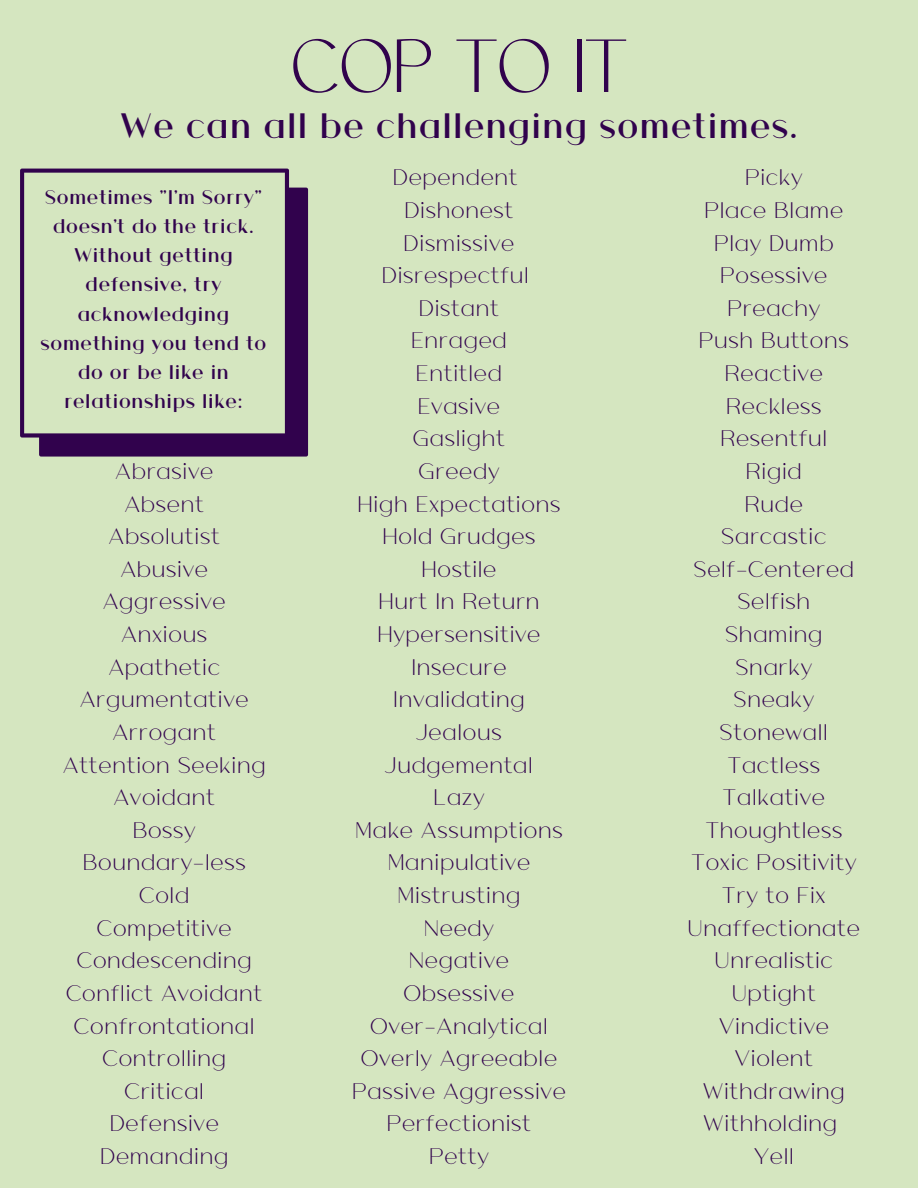
<style>
.page{position:relative;width:918px;height:1188px;background:#d5e6c0}
.page>*{position:absolute;margin:0;border:0;box-sizing:border-box;transform-origin:0 0}
.t1{font:75px "Cypress";color:#31024d}
.t2{font:37.5px "Athena";color:#31024d}
.t3{font:300 24px/32.7px "Athena";color:#31024d;text-align:center}
.t4{font:21px/29.2px "Athena";color:#31024d;text-align:center}
</style>
<div class="page">
<svg style="left:20px;top:169px;width:288px;height:288px"></svg>
<h1 class="t1" style="left:291px;top:17px;width:337px">COP TO IT</h1>
<h2 class="t2" style="left:119px;top:101px;width:681px">We can all be challenging sometimes.</h2>
<p class="t4" style="left:40px;top:180px;width:228px">Sometimes "I'm Sorry" doesn't do the trick.<br>Without getting defensive, try acknowledging something you tend to do or be like in relationships like:</p>
<p class="t3" style="left:63px;top:453px;width:205px">Abrasive<br>Absent<br>Absolutist<br>Abusive<br>Aggressive<br>Anxious<br>Apathetic<br>Argumentative<br>Arrogant<br>Attention Seeking<br>Avoidant<br>Bossy<br>Boundary-less<br>Cold<br>Competitive<br>Condescending<br>Conflict Avoidant<br>Confrontational<br>Controlling<br>Critical<br>Defensive<br>Demanding</p>
<p class="t3" style="left:352px;top:159px;width:216px">Dependent<br>Dishonest<br>Dismissive<br>Disrespectful<br>Distant<br>Enraged<br>Entitled<br>Evasive<br>Gaslight<br>Greedy<br>High Expectations<br>Hold Grudges<br>Hostile<br>Hurt In Return<br>Hypersensitive<br>Insecure<br>Invalidating<br>Jealous<br>Judgemental<br>Lazy<br>Make Assumptions<br>Manipulative<br>Mistrusting<br>Needy<br>Negative<br>Obsessive<br>Over-Analytical<br>Overly Agreeable<br>Passive Aggressive<br>Perfectionist<br>Petty</p>
<p class="t3" style="left:687px;top:159px;width:175px">Picky<br>Place Blame<br>Play Dumb<br>Posessive<br>Preachy<br>Push Buttons<br>Reactive<br>Reckless<br>Resentful<br>Rigid<br>Rude<br>Sarcastic<br>Self-Centered<br>Selfish<br>Shaming<br>Snarky<br>Sneaky<br>Stonewall<br>Tactless<br>Talkative<br>Thoughtless<br>Toxic Positivity<br>Try to Fix<br>Unaffectionate<br>Unrealistic<br>Uptight<br>Vindictive<br>Violent<br>Withdrawing<br>Withholding<br>Yell</p>
</div>
